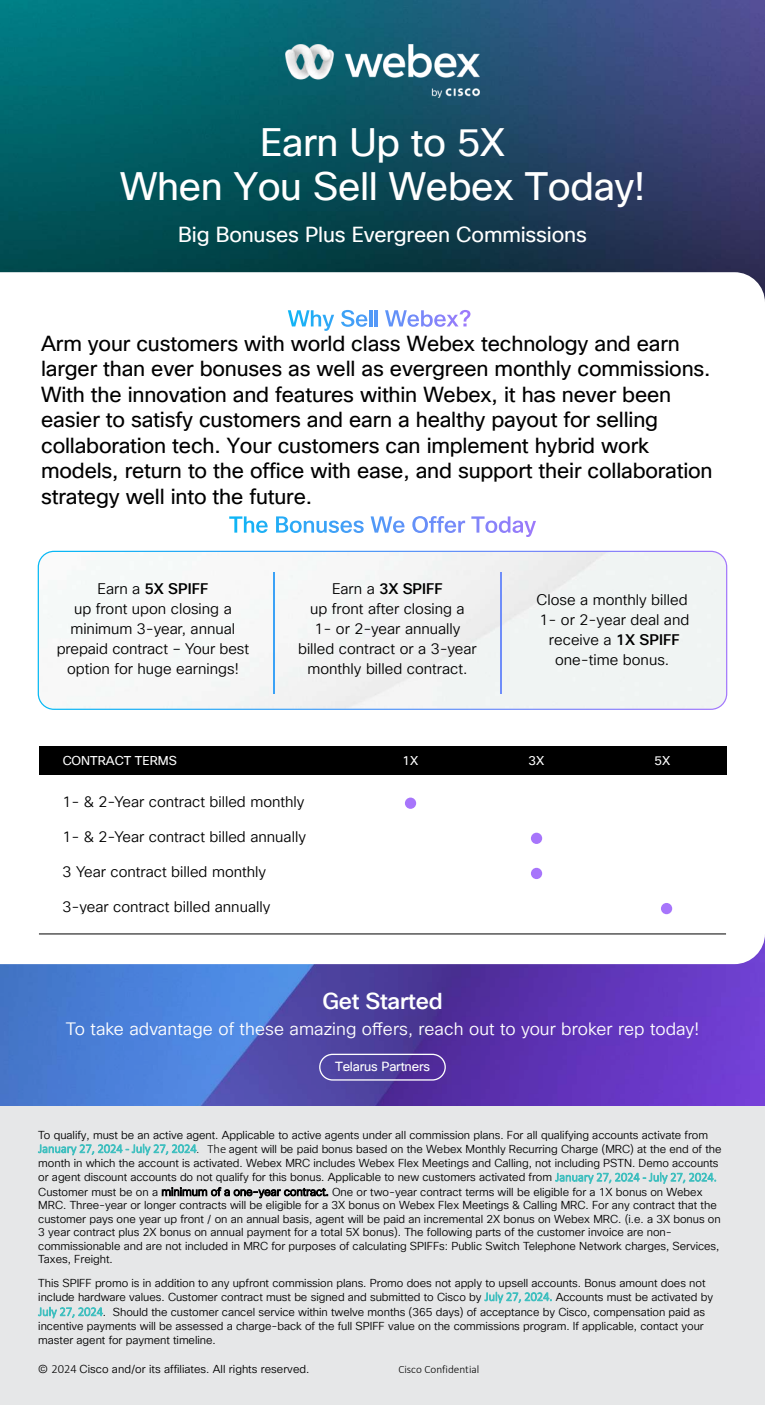
<style>
.page{position:relative;width:765px;height:1405px;background:#fff}
.page>*{position:absolute;margin:0;border:0;box-sizing:border-box;transform-origin:0 0}
.t1{font:38.75px/43.8px "Cisco Sans TT";letter-spacing:-.01em;color:#fff;text-align:center}
.t2{font:500 22.5px "Cisco Sans TT";letter-spacing:-.01em;color:#fff}
.t3{font:21.25px/25.5px "Cisco Sans TT";letter-spacing:-.01em;color:#000}
.t4{font:21.25px "Cisco Sans TT";letter-spacing:-.01em;color:#fff}
.t5{font:17.5px "Cisco Sans TT Light";letter-spacing:.005em;color:#fff}
.t6{font:15px/20px "Cisco Sans TT Light";color:#000;text-align:center}
.t7{font:500 15px "Cisco Sans TT";color:#000}
.t8{font:12.88px "Cisco Sans TT";letter-spacing:-.015em;color:#fff}
.t9{font:12.5px "Cisco Sans TT";color:#fff}
.t10{font:11.25px/13.9px "Cisco Sans TT Light";letter-spacing:-.005em;color:#000}
.t11{font:300 11.25px "Calibri";color:#000}
.s1{font-family:"Cisco Sans TT Light";font-weight:400}
.s2{font-family:"Cisco Sans TT";font-weight:500}
.s3{font-family:"Calibri";font-weight:300;font-size:12.5px;color:#40bfbf}
.s4{font-family:"Calibri";font-weight:300}
.s5{font-family:"Calibri";font-weight:300;font-size:12.5px}
</style>
<div class="page">
<img style="left:0;top:0;width:765px;height:272px">
<img style="left:285px;top:45px;width:195px;height:53px">
<svg style="left:0;top:272px;width:765px;height:59px"></svg>
<svg style="left:229px;top:516px;width:39px;height:17px"></svg>
<svg style="left:276px;top:516px;width:88px;height:17px"></svg>
<svg style="left:371px;top:516px;width:34px;height:17px"></svg>
<svg style="left:412px;top:516px;width:53px;height:17px"></svg>
<svg style="left:471px;top:516px;width:65px;height:21px"></svg>
<div style="left:38px;top:551px;width:689px;height:159px;background:#f2f4f4"></div>
<hr style="left:500px;top:572px;width:2px;height:121px;background:#6f8df9">
<hr style="left:273px;top:572px;width:2px;height:121px;background:#3ba2f6">
<svg style="left:0;top:964px;width:765px;height:141px;background:#5551be"></svg>
<svg style="left:39px;top:914px;width:726px;height:50px"></svg>
<div style="left:39px;top:746px;width:687px;height:28px;background:#000"></div>
<div style="left:405px;top:797px;width:11px;height:12px;background:#a775fb;border-radius:50%"></div>
<div style="left:531px;top:833px;width:11px;height:11px;background:#a775fb;border-radius:50%"></div>
<div style="left:531px;top:868px;width:11px;height:11px;background:#a775fb;border-radius:50%"></div>
<div style="left:661px;top:903px;width:11px;height:11px;background:#a775fb;border-radius:50%"></div>
<hr style="left:39px;top:933px;width:687px;height:1px;background:#000">
<div style="left:319px;top:1053px;width:127px;height:27px;border:1px solid #fff;border-radius:13px"></div>
<div style="left:0;top:1105px;width:765px;height:300px;background:#e6e7e8"></div>
<h1 class="t1" style="left:120px;top:122px;width:527px">Earn Up to 5X<br>When You Sell Webex Today!</h1>
<h3 class="t4" style="left:178px;top:221px;width:410px">Big Bonuses Plus Evergreen Commissions</h3>
<p class="t3" style="left:41px;top:331px;width:673px">Arm your customers with world class Webex technology and earn larger than ever bonuses as well as evergreen monthly commissions.<br>With the innovation and features within Webex, it has never been easier to satisfy customers and earn a healthy payout for selling collaboration tech. Your customers can implement hybrid work models, return to the office with ease, and support their collaboration strategy well into the future.</p>
<h3 class="t7" style="left:98px;top:579px;width:112px"><span class="s1">Earn a</span> 5X SPIFF</h3>
<h3 class="t6" style="left:57px;top:599px;width:194px">up front upon closing a minimum 3-year, annual prepaid contract – Your best option for huge earnings!</h3>
<h3 class="t7" style="left:332px;top:579px;width:112px"><span class="s1">Earn a</span> 3X SPIFF</h3>
<h3 class="t6" style="left:298px;top:599px;width:180px">up front after closing a<br>1- or 2-year annually billed contract or a 3-year monthly billed contract.</h3>
<h3 class="t6" style="left:537px;top:590px;width:154px">Close a monthly billed<br>1- or 2-year deal and receive a <span class="s2">1X SPIFF </span>one-time bonus.</h3>
<p class="t9" style="left:63px;top:752px;width:116px">CONTRACT TERMS</p>
<p class="t9" style="left:403px;top:752px;width:17px">1X</p>
<p class="t9" style="left:529px;top:752px;width:17px">3X</p>
<p class="t9" style="left:655px;top:752px;width:17px">5X</p>
<h3 class="t6" style="left:63px;top:792px;width:243px">1- &amp; 2-Year contract billed monthly</h3>
<h3 class="t6" style="left:63px;top:827px;width:245px">1- &amp; 2-Year contract billed annually</h3>
<h3 class="t6" style="left:63px;top:862px;width:205px">3 Year contract billed monthly</h3>
<h3 class="t6" style="left:63px;top:897px;width:209px">3-year contract billed annually</h3>
<h2 class="t2" style="left:322px;top:986px;width:122px">Get Started</h2>
<h3 class="t5" style="left:66px;top:1017px;width:635px">To take advantage of these amazing offers, reach out to your broker rep today!</h3>
<p class="t8" style="left:335px;top:1058px;width:96px">Telarus Partners</p>
<p class="t10" style="left:38px;top:1128px;width:685px">To qualify, must be an active agent. Applicable to active agents under all commission plans. For all qualifying accounts activate from <span class="s3">January 27, 2024 - July 27, 2024</span><span class="s4">.</span> <span class="s5">The</span> agent will be paid bonus based on the Webex Monthly Recurring Charge (MRC) at the end of the month in which the account is activated. Webex MRC includes Webex Flex Meetings and Calling, not including PSTN. Demo accounts or agent discount accounts do not qualify for this bonus. Applicable to new customers activated from <span class="s3">January 27, 2024 - July 27, 2024.<br></span>Customer must be on a minimum of a one-year contract. One or two-year contract terms will be eligible for a 1X bonus on Webex MRC. Three-year or longer contracts will be eligible for a 3X bonus on Webex Flex Meetings &amp; Calling MRC. For any contract that the customer pays one year up front / on an annual basis, agent will be paid an incremental 2X bonus on Webex MRC. (i.e. a 3X bonus on 3 year contract plus 2X bonus on annual payment for a total 5X bonus). The following parts of the customer invoice are non&shy;commissionable and are not included in MRC for purposes of calculating SPIFFs: Public Switch Telephone Network charges, Services, Taxes, Freight.</p>
<p class="t10" style="left:38px;top:1276px;width:676px;line-height:14.2px">This SPIFF promo is in addition to any upfront commission plans. Promo does not apply to upsell accounts. Bonus amount does not include hardware values. Customer contract must be signed and submitted to Cisco by <span class="s3">July 27, 2024.</span> Accounts must be activated by <span class="s3">July 27, 2024</span>. Should the customer cancel service within twelve months (365 days) of acceptance by Cisco, compensation paid as incentive payments will be assessed a charge-back of the full SPIFF value on the commissions program. If applicable, contact your master agent for payment timeline.</p>
<p class="t10" style="left:38px;top:1362px;width:273px">© <span class="s5">2024</span> Cisco and/or its affiliates. All rights reserved.</p>
<p class="t11" style="left:398px;top:1362px;width:82px">Cisco Confidential</p>
</div>
